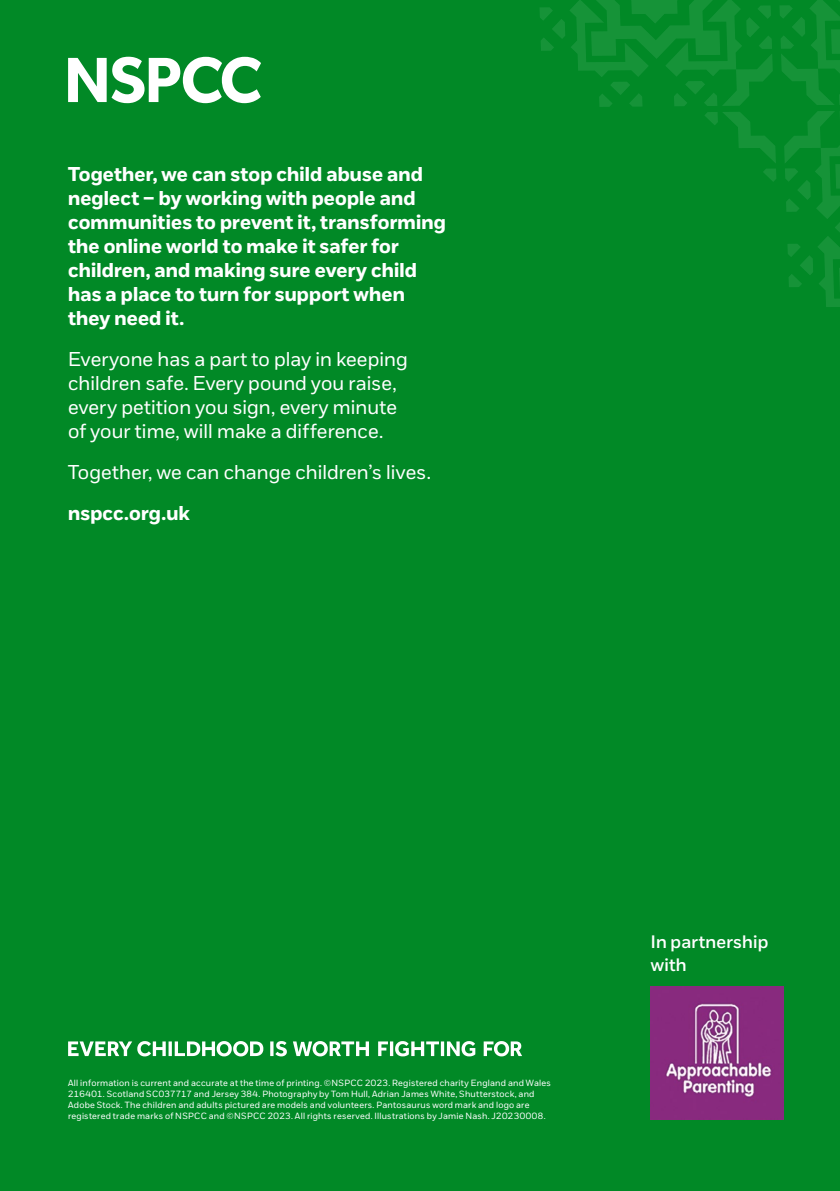
<style>
.page{position:relative;width:840px;height:1191px;background:#fff}
.page>*{position:absolute;margin:0;border:0;box-sizing:border-box;transform-origin:0 0}
.t1{font:700 20px/24px "NSPCC";letter-spacing:.01em;color:#fff}
.t2{font:20px/24px "NSPCC";letter-spacing:.005em;color:#fff}
.NSPCC_Body_Copy_9pt{font:600 18px/22.4px "NSPCC";letter-spacing:.015em;color:#fff}
.NSPCC_Smallprint_6_2{font:9px/11px "NSPCC";letter-spacing:.025em;color:#fff}
</style>
<div class="page">
<div style="left:0;top:0;width:839px;height:1191px;background:#018926"></div>
<svg style="left:68px;top:57px;width:193px;height:46px"></svg>
<svg style="left:68px;top:1041px;width:583px;height:79px"></svg>
<img style="left:650px;top:986px;width:132px;height:133px">
<svg style="left:540px;top:0;width:300px;height:314px"></svg>
<p class="t1" style="left:68px;top:161px;width:379px">Together, we can stop child abuse and neglect – by working with people and communities to prevent it, transforming the online world to make it safer for children, and making sure every child has a place to turn for support when they need it.</p>
<p class="t2" style="left:68px;top:346px;width:341px">Everyone has a part to play in keeping children safe. Every pound you raise, every petition you sign, every minute of your time, will make a difference.</p>
<p class="t2" style="left:68px;top:459px;width:364px">Together, we can change children’s lives.</p>
<h1 class="t1" style="left:68px;top:500px;width:123px">nspcc.org.uk</h1>
<p class="NSPCC_Smallprint_6_2" style="left:68px;top:1077px;width:484px">All information is current and accurate at the time of printing. ©NSPCC 2023. Registered charity England and Wales 216401. Scotland SC037717 and Jersey 384. Photography by Tom Hull, Adrian James White, Shutterstock, and Adobe Stock. The children and adults pictured are models and volunteers. Pantosaurus word mark and logo are registered trade marks of NSPCC and ©NSPCC 2023. All rights reserved. Illustrations by Jamie Nash. J20230008.</p>
<p class="NSPCC_Body_Copy_9pt" style="left:650px;top:930px;width:119px">In partnership with</p>
</div>
